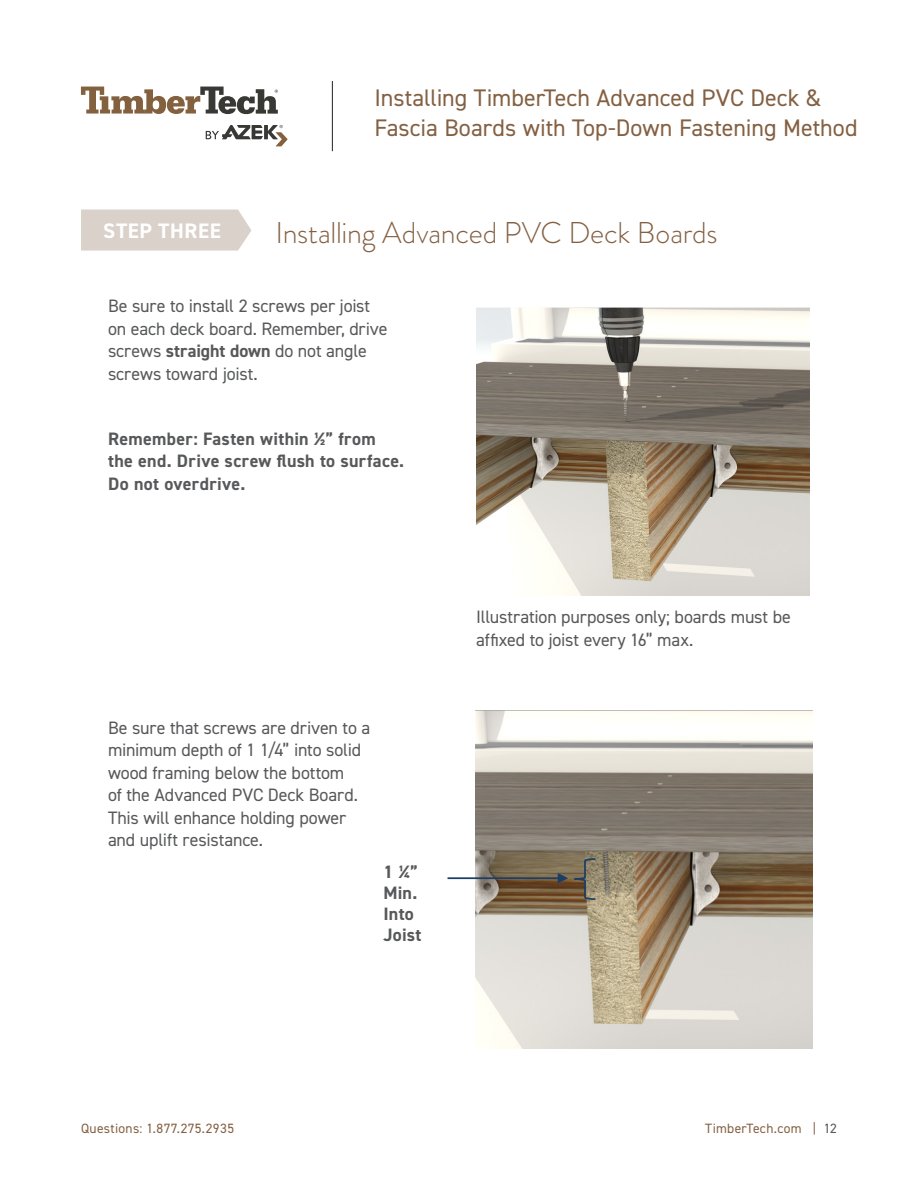
<style>
.page{position:relative;width:918px;height:1188px;background:#fff}
.page>*{position:absolute;margin:0;border:0;box-sizing:border-box;transform-origin:0 0}
.t1{font:300 30px "Brandon Grotesque";letter-spacing:-.01em;color:#846042}
.t2{font:24px/30.2px "DIN2014";color:#846042}
.t3{font:700 21px "DIN2014";letter-spacing:.035em;color:#fff}
.t4{font:18px/22.5px "DIN2014";letter-spacing:-.01em;color:#57585a}
.t5{font:700 18px/21px "DIN2014";letter-spacing:.015em;color:#57585a}
.t6{font:13.5px "DIN2014";letter-spacing:.025em;color:#846042}
.s1{font-weight:700}
.s2{color:#57585a}
</style>
<div class="page">
<svg style="left:81px;top:87px;width:197px;height:27px"></svg>
<svg style="left:206px;top:125px;width:82px;height:21px"></svg>
<hr style="left:332px;top:81px;width:1px;height:70px;background:#231f20">
<img style="left:477px;top:307px;width:333px;height:288px">
<img style="left:476px;top:711px;width:336px;height:338px">
<svg style="left:448px;top:858px;width:148px;height:42px"></svg>
<div style="left:81px;top:210px;width:170px;height:41px;background:#dad1cb"></div>
<h2 class="t2" style="left:375px;top:82px;width:484px">Installing TimberTech Advanced PVC Deck &amp;<br>Fascia Boards with Top-Down Fastening Method</h2>
<p class="t3" style="left:103px;top:217px;width:119px">STEP THREE</p>
<h1 class="t1" style="left:275px;top:212px;width:444px">Installing Advanced PVC Deck Boards</h1>
<p class="t4" style="left:108px;top:294px;width:281px">Be sure to install 2 screws per joist on each deck board. Remember, drive screws <span class="s1">straight down</span> do not angle screws toward joist.</p>
<p class="t5" style="left:108px;top:427px;width:298px;line-height:22.5px">Remember: Fasten within ½” from the end. Drive screw flush to surface.<br>Do not overdrive.</p>
<p class="t4" style="left:108px;top:716px;width:264px">Be sure that screws are driven to a minimum depth of 1 1/4” into solid wood framing below the bottom<br>of the Advanced PVC Deck Board.<br>This will enhance holding power and uplift resistance.</p>
<p class="t5" style="left:383px;top:861px;width:40px">1 ¼”<br>Min.<br>Into<br>Joist</p>
<p class="t4" style="left:476px;top:606px;width:316px">Illustration purposes only; boards must be affixed to joist every 16” max.</p>
<p class="t6" style="left:81px;top:1120px;width:155px">Questions: 1.877.275.2935</p>
<p class="t6" style="left:705px;top:1120px;width:133px">TimberTech.com | <span class="s2">12</span></p>
</div>
